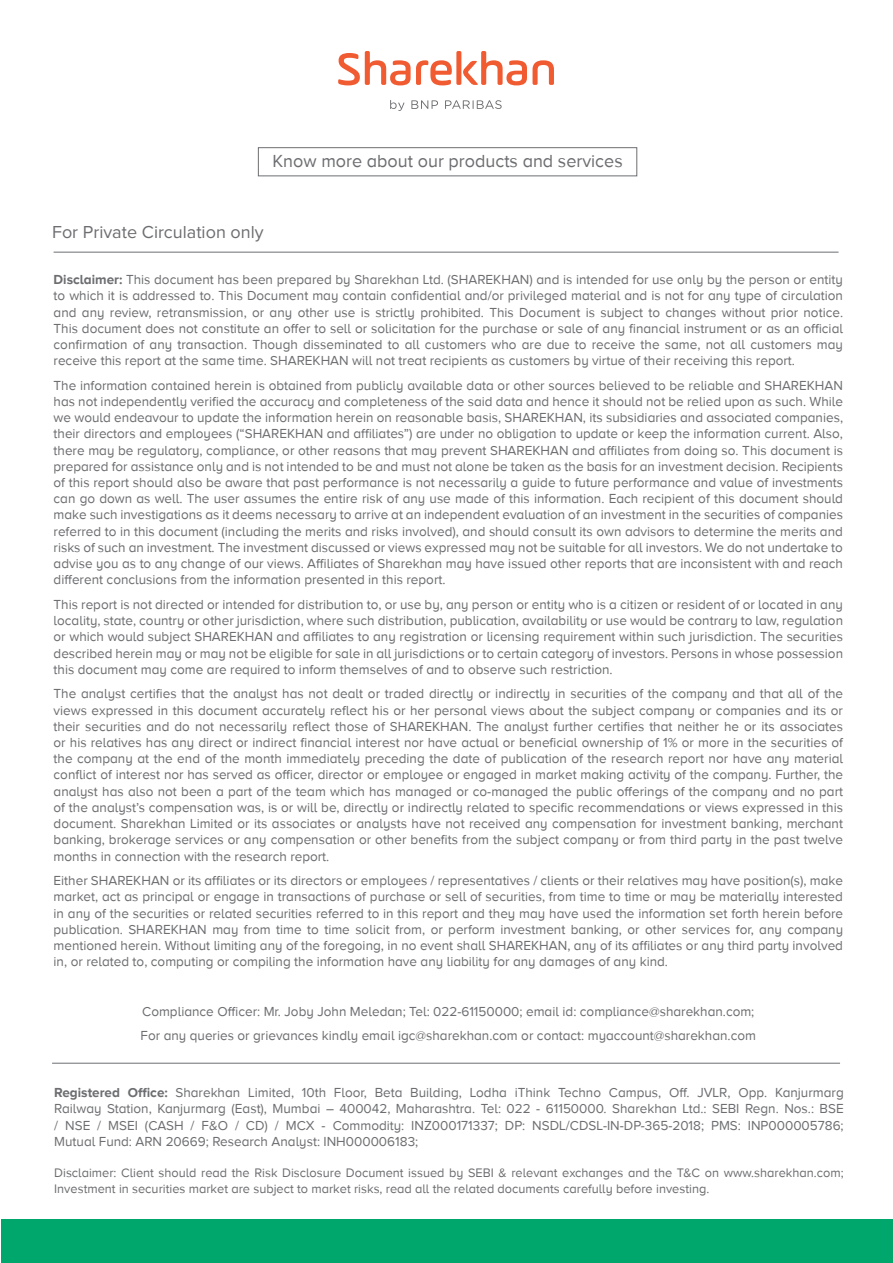
<style>
.page{position:relative;width:893px;height:1263px;background:#fff}
.page>*{position:absolute;margin:0;border:0;box-sizing:border-box;transform-origin:0 0}
.t1{font:18px "Proxima Nova A";color:#6d6e71}
.t2{font:18px "Proxima Nova";color:#6d6e71}
.t3{font:13.5px/16.2px "Proxima Nova A";color:#6d6e71;text-align:justify}
.t4{font:12.75px/15.3px "Proxima Nova A";color:#6d6e71}
.s1{font-weight:700}
</style>
<div class="page">
<hr style="left:54px;top:252px;width:785px;height:1px;background:#6d6e71">
<hr style="left:52px;top:1063px;width:788px;height:1px;background:#6d6e71">
<div style="left:1px;top:1220px;width:892px;height:43px;background:#00a76d"></div>
<div style="left:258px;top:147px;width:379px;height:29px;border:1px solid #6d6e71"></div>
<svg style="left:338px;top:51px;width:189px;height:34px"></svg>
<svg style="left:533px;top:60px;width:21px;height:25px"></svg>
<svg style="left:390px;top:100px;width:14px;height:11px"></svg>
<svg style="left:411px;top:100px;width:27px;height:9px"></svg>
<svg style="left:445px;top:100px;width:57px;height:9px"></svg>
<h1 class="t1" style="left:272px;top:151px;width:352px">Know more about our products and services</h1>
<h1 class="t2" style="left:52px;top:221px;width:213px">For Private Circulation only</h1>
<p class="t3" style="left:54px;top:271px;width:791px"><span class="s1">Disclaimer:</span> This document has been prepared by Sharekhan Ltd. (SHAREKHAN) and is intended for use only by the person or entity to which it is addressed to. This Document may contain confidential and/or privileged material and is not for any type of circulation and any review, retransmission, or any other use is strictly prohibited. This Document is subject to changes without prior notice.<br>This document does not constitute an offer to sell or solicitation for the purchase or sale of any financial instrument or as an official confirmation of any transaction. Though disseminated to all customers who are due to receive the same, not all customers may receive this report at the same time. SHAREKHAN will not treat recipients as customers by virtue of their receiving this report.</p>
<p class="t3" style="left:54px;top:377px;width:791px">The information contained herein is obtained from publicly available data or other sources believed to be reliable and SHAREKHAN has not independently verified the accuracy and completeness of the said data and hence it should not be relied upon as such. While we would endeavour to update the information herein on reasonable basis, SHAREKHAN, its subsidiaries and associated companies, their directors and employees (“SHAREKHAN and affiliates”) are under no obligation to update or keep the information current. Also, there may be regulatory, compliance, or other reasons that may prevent SHAREKHAN and affiliates from doing so. This document is prepared for assistance only and is not intended to be and must not alone be taken as the basis for an investment decision. Recipients of this report should also be aware that past performance is not necessarily a guide to future performance and value of investments can go down as well. The user assumes the entire risk of any use made of this information. Each recipient of this document should make such investigations as it deems necessary to arrive at an independent evaluation of an investment in the securities of companies referred to in this document (including the merits and risks involved), and should consult its own advisors to determine the merits and risks of such an investment. The investment discussed or views expressed may not be suitable for all investors. We do not undertake to advise you as to any change of our views. Affiliates of Sharekhan may have issued other reports that are inconsistent with and reach different conclusions from the information presented in this report.</p>
<p class="t3" style="left:54px;top:596px;width:791px">This report is not directed or intended for distribution to, or use by, any person or entity who is a citizen or resident of or located in any locality, state, country or other jurisdiction, where such distribution, publication, availability or use would be contrary to law, regulation or which would subject SHAREKHAN and affiliates to any registration or licensing requirement within such jurisdiction. The securities described herein may or may not be eligible for sale in all jurisdictions or to certain category of investors. Persons in whose possession this document may come are required to inform themselves of and to observe such restriction.</p>
<p class="t3" style="left:54px;top:686px;width:791px">The analyst certifies that the analyst has not dealt or traded directly or indirectly in securities of the company and that all of the views expressed in this document accurately reflect his or her personal views about the subject company or companies and its or their securities and do not necessarily reflect those of SHAREKHAN. The analyst further certifies that neither he or its associates or his relatives has any direct or indirect financial interest nor have actual or beneficial ownership of 1% or more in the securities of the company at the end of the month immediately preceding the date of publication of the research report nor have any material conflict of interest nor has served as officer, director or employee or engaged in market making activity of the company. Further, the analyst has also not been a part of the team which has managed or co-managed the public offerings of the company and no part of the analyst’s compensation was, is or will be, directly or indirectly related to specific recommendations or views expressed in this document. Sharekhan Limited or its associates or analysts have not received any compensation for investment banking, merchant banking, brokerage services or any compensation or other benefits from the subject company or from third party in the past twelve months in connection with the research report.</p>
<p class="t3" style="left:54px;top:872px;width:791px">Either SHAREKHAN or its affiliates or its directors or employees / representatives / clients or their relatives may have position(s), make market, act as principal or engage in transactions of purchase or sell of securities, from time to time or may be materially interested in any of the securities or related securities referred to in this report and they may have used the information set forth herein before publication. SHAREKHAN may from time to time solicit from, or perform investment banking, or other services for, any company mentioned herein. Without limiting any of the foregoing, in no event shall SHAREKHAN, any of its affiliates or any third party involved in, or related to, computing or compiling the information have any liability for any damages of any kind.</p>
<p class="t3" style="left:141px;top:998px;width:617px;line-height:24.8px">Compliance Officer: Mr. Joby John Meledan; Tel: 022-61150000; email id: compliance@sharekhan.com;<br>For any queries or grievances kindly email igc@sharekhan.com or contact: myaccount@sharekhan.com</p>
<p class="t3" style="left:54px;top:1084px;width:791px"><span class="s1">Registered Office:</span> Sharekhan Limited, 10th Floor, Beta Building, Lodha iThink Techno Campus, Off. JVLR, Opp. Kanjurmarg Railway Station, Kanjurmarg (East), Mumbai – 400042, Maharashtra. Tel: 022 - 61150000. Sharekhan Ltd.: SEBI Regn. Nos.: BSE / NSE / MSEI (CASH / F&amp;O / CD) / MCX - Commodity: INZ000171337; DP: NSDL/CDSL-IN-DP-365-2018; PMS: INP000005786; Mutual Fund: ARN 20669; Research Analyst: INH000006183;</p>
<p class="t4" style="left:54px;top:1165px;width:791px">Disclaimer: Client should read the Risk Disclosure Document issued by SEBI &amp; relevant exchanges and the T&amp;C on www.sharekhan.com;<br>Investment in securities market are subject to market risks, read all the related documents carefully before investing.</p>
</div>
